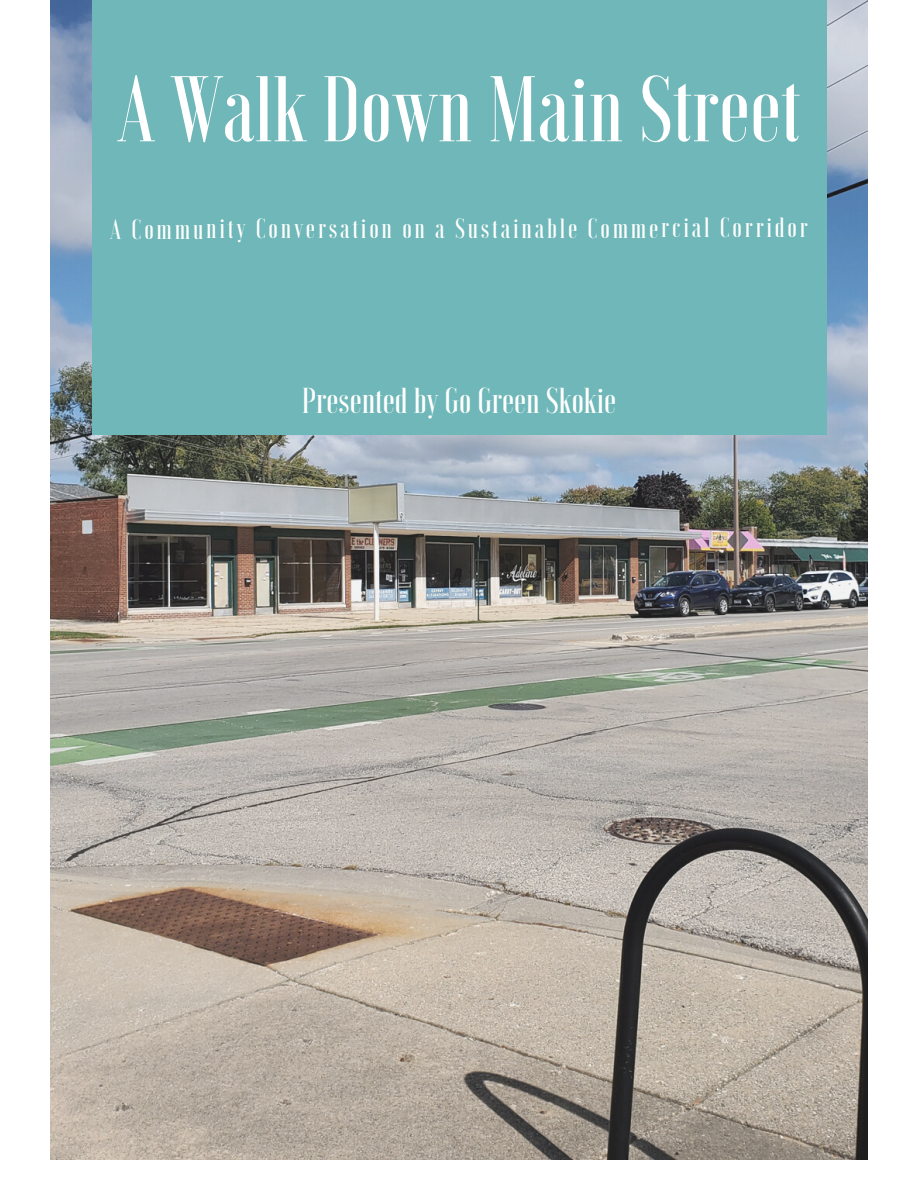
<style>
.page{position:relative;width:918px;height:1188px;background:#fff}
.page>*{position:absolute;margin:0;border:0;box-sizing:border-box;transform-origin:0 0}
.t1{font:500 93px "Voga";color:#fff}
.t2{font:500 36px "Voga";color:#fff}
.t3{font:500 27.75px "Voga";letter-spacing:.1em;color:#fff}
</style>
<div class="page">
<img style="left:51px;top:0;width:816px;height:1160px">
<div style="left:92px;top:0;width:734px;height:434px;background:#6fb7b8"></div>
<h1 class="t1" style="left:118px;top:63px;width:684px">A Walk Down Main Street</h1>
<p class="t3" style="left:110px;top:214px;width:699px">A Community Conversation on a Sustainable Commercial Corridor</p>
<p class="t2" style="left:302px;top:383px;width:316px">Presented by Go Green Skokie</p>
</div>
